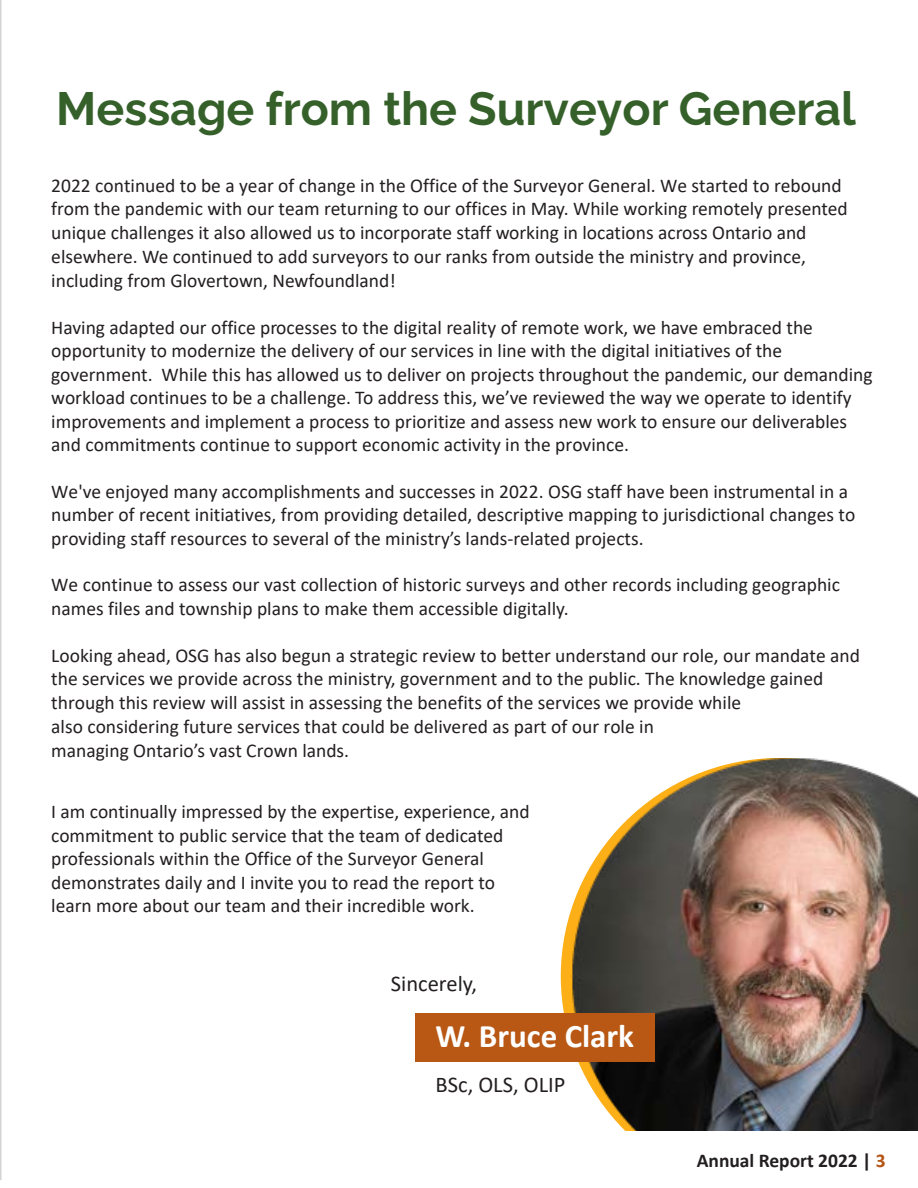
<style>
.page{position:relative;width:918px;height:1188px;background:#fff}
.page>*{position:absolute;margin:0;border:0;box-sizing:border-box;transform-origin:0 0}
.t1{font:700 46.5px "Raleway";color:#35602a}
.t2{font:700 33px "Calibri";color:#fff}
.t3{font:22.5px "Calibri";color:#231f20}
.t4{font:19.5px/23.4px "Calibri";color:#231f20}
.t5{font:700 19.5px "Calibri";color:#231f20}
.s1{color:#b55617}
</style>
<div class="page">
<svg style="left:561px;top:907px;width:11px;height:107px"></svg>
<img style="left:572px;top:758px;width:346px;height:373px">
<div style="left:416px;top:1014px;width:239px;height:48px;background:#b85814"></div>
<hr style="left:0;top:0;width:2px;height:1180px;background:#231f20">
<h2 class="t1" style="left:56px;top:72px;width:801px">Message from the Surveyor General</h2>
<p class="t4" style="left:51px;top:173px;width:798px;line-height:23.9px">2022 continued to be a year of change in the Office of the Surveyor General. We started to rebound from the pandemic with our team returning to our offices in May. While working remotely presented unique challenges it also allowed us to incorporate staff working in locations across Ontario and elsewhere. We continued to add surveyors to our ranks from outside the ministry and province, including from Glovertown, Newfoundland!</p>
<p class="t4" style="left:51px;top:315px;width:823px">Having adapted our office processes to the digital reality of remote work, we have embraced the opportunity to modernize the delivery of our services in line with the digital initiatives of the government. While this has allowed us to deliver on projects throughout the pandemic, our demanding workload continues to be a challenge. To address this, we’ve reviewed the way we operate to identify improvements and implement a process to prioritize and assess new work to ensure our deliverables and commitments continue to support economic activity in the province.</p>
<p class="t4" style="left:51px;top:479px;width:806px">We've enjoyed many accomplishments and successes in 2022. OSG staff have been instrumental in a number of recent initiatives, from providing detailed, descriptive mapping to jurisdictional changes to providing staff resources to several of the ministry’s lands-related projects.</p>
<p class="t4" style="left:51px;top:573px;width:790px">We continue to assess our vast collection of historic surveys and other records including geographic names files and township plans to make them accessible digitally.</p>
<p class="t4" style="left:51px;top:643px;width:810px;line-height:23.9px">Looking ahead, OSG has also begun a strategic review to better understand our role, our mandate and the services we provide across the ministry, government and to the public. The knowledge gained through this review will assist in assessing the benefits of the services we provide while<br>also considering future services that could be delivered as part of our role in<br>managing Ontario’s vast Crown lands.</p>
<p class="t4" style="left:51px;top:800px;width:480px">I am continually impressed by the expertise, experience, and commitment to public service that the team of dedicated professionals within the Office of the Surveyor General demonstrates daily and I invite you to read the report to learn more about our team and their incredible work.</p>
<p class="t3" style="left:391px;top:968px;width:88px">Sincerely,</p>
<p class="t2" style="left:436px;top:1013px;width:200px">W. Bruce Clark</p>
<p class="t3" style="left:436px;top:1069px;width:131px">BSc, OLS, OLIP</p>
<p class="t5" style="left:697px;top:1147px;width:191px">Annual Report 2022 | <span class="s1">3</span></p>
</div>
